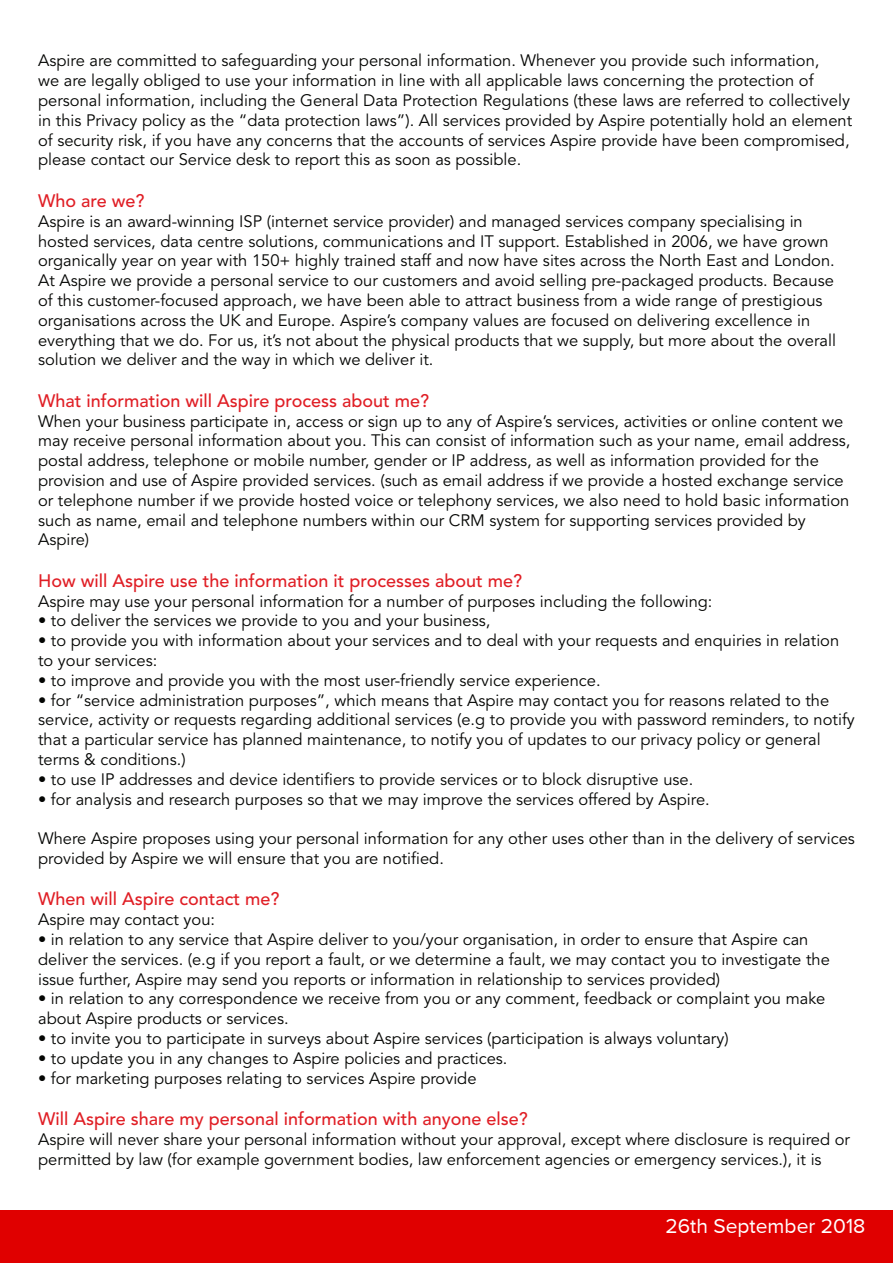
<style>
.page{position:relative;width:893px;height:1263px;background:#fff}
.page>*{position:absolute;margin:0;border:0;box-sizing:border-box;transform-origin:0 0}
.t1{font:21px "Proxima Nova A";color:#fff}
.t2{font:500 18px "Avenir LT Std";color:#e01e25}
.t3{font:16.5px/19.8px "Avenir LT Std";color:#040503}
</style>
<div class="page">
<div style="left:0;top:1210px;width:893px;height:53px;background:#e00000"></div>
<p class="t3" style="left:38px;top:51px;width:815px">Aspire are committed to safeguarding your personal information. Whenever you provide such information,<br>we are legally obliged to use your information in line with all applicable laws concerning the protection of personal information, including the General Data Protection Regulations (these laws are referred to collectively in this Privacy policy as the “data protection laws”). All services provided by Aspire potentially hold an element of security risk, if you have any concerns that the accounts of services Aspire provide have been compromised, please contact our Service desk to report this as soon as possible.</p>
<p class="t2" style="left:38px;top:190px;width:108px">Who are we?</p>
<p class="t3" style="left:38px;top:212px;width:799px">Aspire is an award-winning ISP (internet service provider) and managed services company specialising in hosted services, data centre solutions, communications and IT support. Established in 2006, we have grown organically year on year with 150+ highly trained staff and now have sites across the North East and London.<br>At Aspire we provide a personal service to our customers and avoid selling pre-packaged products. Because of this customer-focused approach, we have been able to attract business from a wide range of prestigious organisations across the UK and Europe. Aspire’s company values are focused on delivering excellence in everything that we do. For us, it’s not about the physical products that we supply, but more about the overall solution we deliver and the way in which we deliver it.</p>
<p class="t2" style="left:38px;top:390px;width:393px">What information will Aspire process about me?</p>
<p class="t3" style="left:38px;top:411px;width:814px">When your business participate in, access or sign up to any of Aspire’s services, activities or online content we may receive personal information about you. This can consist of information such as your name, email address, postal address, telephone or mobile number, gender or IP address, as well as information provided for the provision and use of Aspire provided services. (such as email address if we provide a hosted exchange service or telephone number if we provide hosted voice or telephony services, we also need to hold basic information such as name, email and telephone numbers within our CRM system for supporting services provided by Aspire)</p>
<p class="t2" style="left:38px;top:570px;width:486px">How will Aspire use the information it processes about me?</p>
<p class="t3" style="left:38px;top:591px;width:676px">Aspire may use your personal information for a number of purposes including the following:</p>
<p class="t3" style="left:38px;top:611px;width:454px">• to deliver the services we provide to you and your business,</p>
<p class="t3" style="left:38px;top:631px;width:803px">• to provide you with information about your services and to deal with your requests and enquiries in relation to your services:</p>
<p class="t3" style="left:38px;top:671px;width:564px">• to improve and provide you with the most user-friendly service experience.</p>
<p class="t3" style="left:38px;top:690px;width:818px">• for “service administration purposes”, which means that Aspire may contact you for reasons related to the service, activity or requests regarding additional services (e.g to provide you with password reminders, to notify that a particular service has planned maintenance, to notify you of updates to our privacy policy or general terms &amp; conditions.)</p>
<p class="t3" style="left:38px;top:770px;width:657px">• to use IP addresses and device identifiers to provide services or to block disruptive use.</p>
<p class="t3" style="left:38px;top:789px;width:673px">• for analysis and research purposes so that we may improve the services offered by Aspire.</p>
<p class="t3" style="left:38px;top:829px;width:818px">Where Aspire proposes using your personal information for any other uses other than in the delivery of services provided by Aspire we will ensure that you are notified.</p>
<p class="t2" style="left:38px;top:889px;width:243px">When will Aspire contact me?</p>
<p class="t3" style="left:38px;top:910px;width:178px">Aspire may contact you:</p>
<p class="t3" style="left:38px;top:930px;width:793px">• in relation to any service that Aspire deliver to you/your organisation, in order to ensure that Aspire can deliver the services. (e.g if you report a fault, or we determine a fault, we may contact you to investigate the issue further, Aspire may send you reports or information in relationship to services provided)</p>
<p class="t3" style="left:38px;top:989px;width:789px">• in relation to any correspondence we receive from you or any comment, feedback or complaint you make about Aspire products or services.</p>
<p class="t3" style="left:38px;top:1029px;width:692px">• to invite you to participate in surveys about Aspire services (participation is always voluntary)</p>
<p class="t3" style="left:38px;top:1049px;width:471px">• to update you in any changes to Aspire policies and practices.</p>
<p class="t3" style="left:38px;top:1068px;width:440px">• for marketing purposes relating to services Aspire provide</p>
<p class="t2" style="left:38px;top:1108px;width:491px">Will Aspire share my personal information with anyone else?</p>
<p class="t3" style="left:38px;top:1130px;width:813px">Aspire will never share your personal information without your approval, except where disclosure is required or permitted by law (for example government bodies, law enforcement agencies or emergency services.), it is</p>
<p class="t1" style="left:665px;top:1214px;width:201px">26th September 2018</p>
</div>
